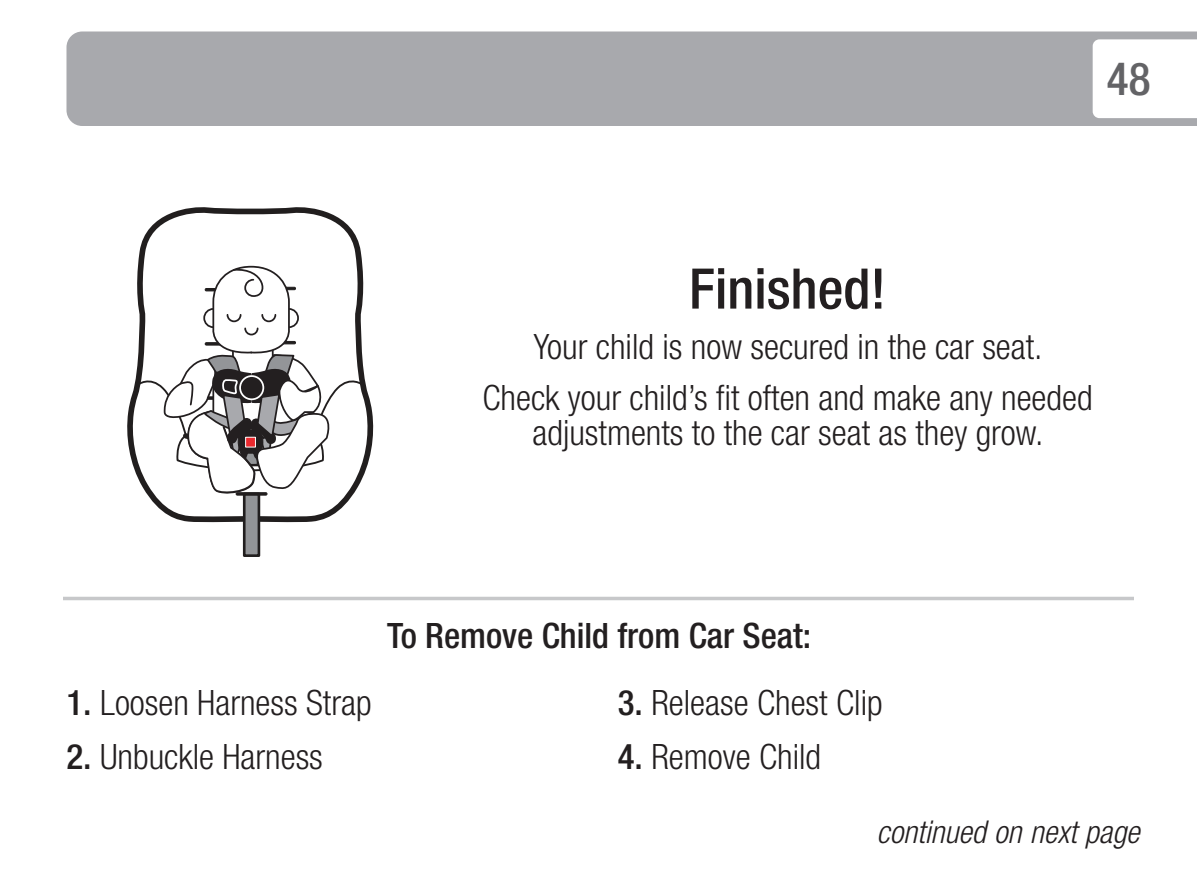
<style>
.page{position:relative;width:1197px;height:882px;background:#fff}
.page>*{position:absolute;margin:0;border:0;box-sizing:border-box;transform-origin:0 0}
.t1{font:500 condensed 56px "Helvetica Neue LT Std";color:#231f20}
.t2{font:500 condensed 45.5px "Helvetica Neue LT Std";color:#636366}
.t3{font:300 condensed 35px/50.8px "Helvetica Neue LT Std";color:#231f20;text-align:center}
.t4{font:500 condensed 35px "Helvetica Neue LT Std";color:#231f20}
.t5{font:italic 300 condensed 31.5px "Helvetica Neue LT Std";color:#231f20}
.s1{font-weight:500}
</style>
<div class="page">
<div style="left:66px;top:32px;width:1131px;height:94px;background:#a8a9ad"></div>
<svg style="left:1093px;top:39px;width:104px;height:79px"></svg>
<svg style="left:127px;top:207px;width:247px;height:319px"></svg>
<div style="left:244px;top:494px;width:15px;height:62px;background:#929497"></div>
<div style="left:243px;top:493px;width:17px;height:64px;border:3px solid #211e1e"></div>
<svg style="left:136px;top:265px;width:229px;height:257px"></svg>
<hr style="left:63px;top:597px;width:1071px;height:3px;background:#c7c8ca">
<h2 class="t2" style="left:1107px;top:52px;width:45px">48</h2>
<h1 class="t1" style="left:689px;top:255px;width:198px">Finished!</h1>
<p class="t3" style="left:482px;top:321px;width:612px">Your child is now secured in the car seat.<br>Check your child’s fit often and make any needed</p>
<p class="t3" style="left:533px;top:407px;width:513px">adjustments to the car seat as they grow.</p>
<p class="t3" style="left:66px;top:677px;width:307px"><span class="s1">1.</span> Loosen Harness Strap</p>
<p class="t3" style="left:66px;top:731px;width:258px"><span class="s1">2.</span> Unbuckle Harness</p>
<p class="t4" style="left:387px;top:615px;width:426px">To Remove Child from Car Seat:</p>
<p class="t3" style="left:618px;top:677px;width:266px"><span class="s1">3.</span> Release Chest Clip</p>
<p class="t3" style="left:618px;top:731px;width:205px"><span class="s1">4.</span> Remove Child</p>
<p class="t5" style="left:877px;top:814px;width:264px">continued on next page</p>
</div>
